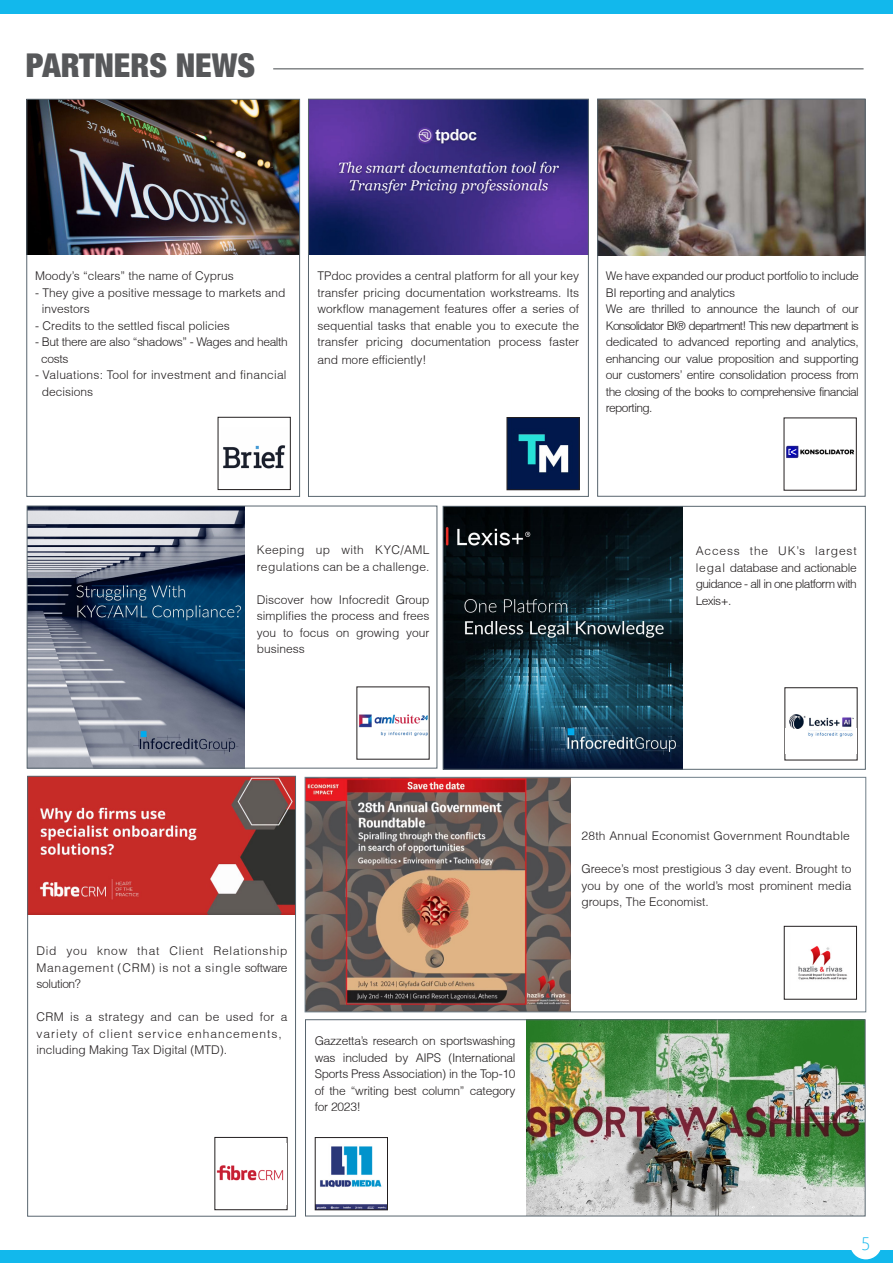
<style>
.page{position:relative;width:893px;height:1263px;background:#fff}
.page>*{position:absolute;margin:0;border:0;box-sizing:border-box;transform-origin:0 0}
.t1{font:900 condensed 33px "Helvetica Neue LT Std";color:#57585a}
.t2{font:300 18px "Yu Gothic UI";color:#12b8ed}
.t3{font:300 12px/16.5px "Helvetica";color:#231f20;text-align:justify}
.t4{font:300 12px/16.5px "Helvetica";letter-spacing:-.03em;color:#231f20}
.t5{font:300 12px "Helvetica";letter-spacing:.02em;color:#231f20}
.t6{font:300 12px/16.5px "Helvetica";letter-spacing:.08em;color:#231f20}
.t7{font:300 12px/16.5px "Helvetica";letter-spacing:.03em;color:#231f20}
</style>
<div class="page">
<div style="left:0;top:1250px;width:893px;height:13px;background:#12b8ec"></div>
<div style="left:0;top:0;width:893px;height:14px;background:#12b8ec"></div>
<div style="left:851px;top:1229px;width:30px;height:29px;background:#fff;border-radius:50%"></div>
<div style="left:850px;top:1228px;width:32px;height:31px;border:2px solid #fff;border-radius:50%"></div>
<img style="left:29px;top:101px;width:269px;height:153px">
<img style="left:509px;top:419px;width:68px;height:69px">
<img style="left:310px;top:101px;width:277px;height:153px">
<img style="left:599px;top:101px;width:264px;height:154px">
<img style="left:29px;top:508px;width:216px;height:258px">
<img style="left:798px;top:946px;width:50px;height:34px">
<img style="left:786px;top:445px;width:68px;height:14px">
<img style="left:307px;top:779px;width:264px;height:231px">
<hr style="left:273px;top:68px;width:591px;height:1px;background:#575c5e">
<img style="left:223px;top:445px;width:63px;height:24px">
<img style="left:359px;top:714px;width:68px;height:22px">
<div style="left:507px;top:417px;width:72px;height:73px;border:1px solid #231f20"></div>
<div style="left:215px;top:1137px;width:72px;height:73px;border:1px solid #231f20"></div>
<img style="left:808px;top:730px;width:45px;height:7px">
<img style="left:445px;top:508px;width:238px;height:259px">
<img style="left:29px;top:778px;width:265px;height:136px">
<img style="left:216px;top:1143px;width:70px;height:61px">
<img style="left:526px;top:1021px;width:337px;height:193px">
<img style="left:317px;top:1146px;width:69px;height:62px">
<div style="left:784px;top:926px;width:73px;height:73px;border:1px solid #231f20"></div>
<div style="left:218px;top:417px;width:72px;height:73px;border:1px solid #231f20"></div>
<div style="left:315px;top:1137px;width:73px;height:73px;border:1px solid #231f20"></div>
<div style="left:305px;top:777px;width:561px;height:235px;border:1px solid #707f89"></div>
<div style="left:27px;top:776px;width:269px;height:440px;border:1px solid #59666f"></div>
<div style="left:305px;top:1019px;width:560px;height:197px;border:1px solid #58656e"></div>
<div style="left:443px;top:506px;width:422px;height:263px;border:1px solid #59666f"></div>
<div style="left:27px;top:506px;width:410px;height:262px;border:1px solid #59666f"></div>
<div style="left:27px;top:99px;width:273px;height:398px;border:1px solid #59666f"></div>
<div style="left:308px;top:99px;width:281px;height:398px;border:1px solid #58656e"></div>
<div style="left:597px;top:99px;width:268px;height:397px;border:1px solid #58656e"></div>
<img style="left:789px;top:714px;width:64px;height:15px">
<p class="t1" style="left:26px;top:45px;width:231px">PARTNERS NEWS</p>
<p class="t3" style="left:35px;top:267px;width:200px">Moody’s “clears” the name of Cyprus</p>
<p class="t3" style="left:35px;top:284px;width:252px">- They give a positive message to markets and</p>
<p class="t3" style="left:42px;top:300px;width:50px">investors</p>
<p class="t3" style="left:35px;top:317px;width:196px">- Credits to the settled fiscal policies</p>
<p class="t4" style="left:35px;top:333px;width:254px">- But there are also “shadows” - Wages and health</p>
<p class="t3" style="left:41px;top:350px;width:29px">costs</p>
<p class="t5" style="left:35px;top:367px;width:253px">- Valuations: Tool for investment and financial</p>
<p class="t3" style="left:42px;top:383px;width:53px">decisions</p>
<p class="t3" style="left:318px;top:267px;width:263px">TPdoc provides a central platform for all your key transfer pricing documentation workstreams. Its workflow management features offer a series of sequential tasks that enable you to execute the transfer pricing documentation process faster</p>
<p class="t3" style="left:318px;top:351px;width:110px">and more efficiently!</p>
<p class="t4" style="left:606px;top:267px;width:255px">We have expanded our product portfolio to include<br>BI reporting and analytics</p>
<p class="t3" style="left:606px;top:300px;width:254px">We are thrilled to announce the launch of our Konsolidator BI® department! This new department is dedicated to advanced reporting and analytics, enhancing our value proposition and supporting our customers’ entire consolidation process from the closing of the books to comprehensive financial reporting.</p>
<p class="t7" style="left:257px;top:542px;width:174px">Keeping up with KYC/AML regulations can be a challenge.</p>
<p class="t3" style="left:257px;top:591px;width:174px">Discover how Infocredit Group simplifies the process and frees you to focus on growing your business</p>
<p class="t3" style="left:696px;top:542px;width:163px">Access the UK’s largest legal database and actionable guidance - all in one platform with Lexis+.</p>
<p class="t3" style="left:36px;top:942px;width:252px">Did you know that Client Relationship Management (CRM) is not a single software solution?</p>
<p class="t6" style="left:36px;top:1008px;width:252px">CRM is a strategy and can be used for a variety of client service enhancements,</p>
<p class="t3" style="left:36px;top:1041px;width:192px">including Making Tax Digital (MTD).</p>
<p class="t3" style="left:315px;top:1033px;width:202px">Gazzetta’s research on sportswashing was included by AIPS (International Sports Press Association) in the Top-10 of the “writing best column” category for 2023!</p>
<p class="t5" style="left:581px;top:828px;width:270px">28th Annual Economist Government Roundtable</p>
<p class="t3" style="left:581px;top:860px;width:272px">Greece’s most prestigious 3 day event. Brought to you by one of the world’s most prominent media groups, The Economist.</p>
<h2 class="t2" style="left:861px;top:1227px;width:11px">5</h2>
</div>
